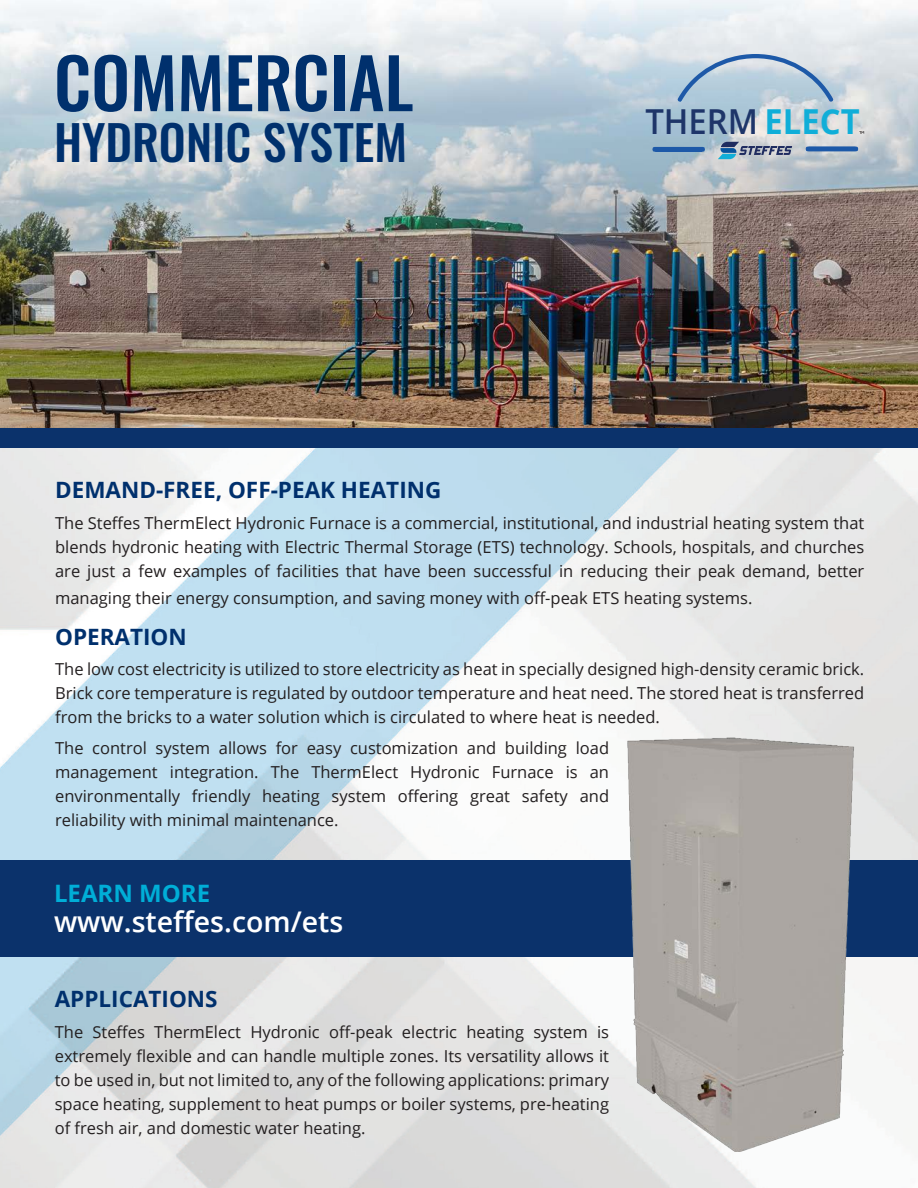
<style>
.page{position:relative;width:918px;height:1188px;background:#fff}
.page>*{position:absolute;margin:0;border:0;box-sizing:border-box;transform-origin:0 0}
.t1{font:500 69px "Oswald";color:#00306d}
.t2{font:500 48px "Oswald";color:#00306d}
.t3{font:600 34.35px "Open Sans";color:#1e3569;scale:.95 1}
.t4{font:600 28.5px "Open Sans";color:#fff}
.t5{font:700 24px "Open Sans";color:#00aed7}
.t6{font:700 22.5px "Open Sans";color:#00306d}
.t7{font:16.5px/24px "Open Sans";color:#231f20;text-align:justify}
.s1{font-weight:700;color:#10aed8}
</style>
<div class="page">
<img style="left:0;top:447px;width:918px;height:741px">
<div style="left:0;top:860px;width:918px;height:96px;background:#0b326b"></div>
<img style="left:0;top:0;width:918px;height:428px">
<svg style="left:675px;top:52px;width:161px;height:52px;background:#b4c8da"></svg>
<svg style="left:650px;top:145px;width:57px;height:9px"></svg>
<svg style="left:718px;top:142px;width:74px;height:17px"></svg>
<svg style="left:804px;top:144px;width:56px;height:10px"></svg>
<svg style="left:859px;top:131px;width:5px;height:3px"></svg>
<div style="left:0;top:428px;width:918px;height:19px;background:#0b326b"></div>
<img style="left:609px;top:724px;width:255px;height:428px">
<p class="t1" style="left:54px;top:47px;width:361px">COMMERCIAL</p>
<p class="t2" style="left:54px;top:118px;width:355px">HYDRONIC SYSTEM</p>
<h3 class="t3" style="left:645px;top:98px;width:227px">THERM <span class="s1">ELECT</span></h3>
<p class="t6" style="left:55px;top:474px;width:388px">DEMAND-FREE, OFF-PEAK HEATING</p>
<p class="t7" style="left:55px;top:511px;width:811px">The Steffes ThermElect Hydronic Furnace is a commercial, institutional, and industrial heating system that blends hydronic heating with Electric Thermal Storage (ETS) technology. Schools, hospitals, and churches are just a few examples of facilities that have been successful in reducing their peak demand, better</p>
<p class="t7" style="left:55px;top:586px;width:699px">managing their energy consumption, and saving money with off-peak ETS heating systems.</p>
<p class="t6" style="left:55px;top:620px;width:133px">OPERATION</p>
<p class="t7" style="left:55px;top:657px;width:811px">The low cost electricity is utilized to store electricity as heat in specially designed high-density ceramic brick.<br>Brick core temperature is regulated by outdoor temperature and heat need. The stored heat is transferred from the bricks to a water solution which is circulated to where heat is needed.</p>
<p class="t7" style="left:55px;top:736px;width:556px">The control system allows for easy customization and building load management integration. The ThermElect Hydronic Furnace is an environmentally friendly heating system offering great safety and reliability with minimal maintenance.</p>
<p class="t5" style="left:54px;top:877px;width:158px">LEARN MORE</p>
<p class="t4" style="left:54px;top:902px;width:291px">www.steffes.com/ets</p>
<p class="t6" style="left:55px;top:983px;width:164px">APPLICATIONS</p>
<p class="t7" style="left:55px;top:1020px;width:556px">The Steffes ThermElect Hydronic off-peak electric heating system is extremely flexible and can handle multiple zones. Its versatility allows it to be used in, but not limited to, any of the following applications: primary space heating, supplement to heat pumps or boiler systems, pre-heating of fresh air, and domestic water heating.</p>
</div>
